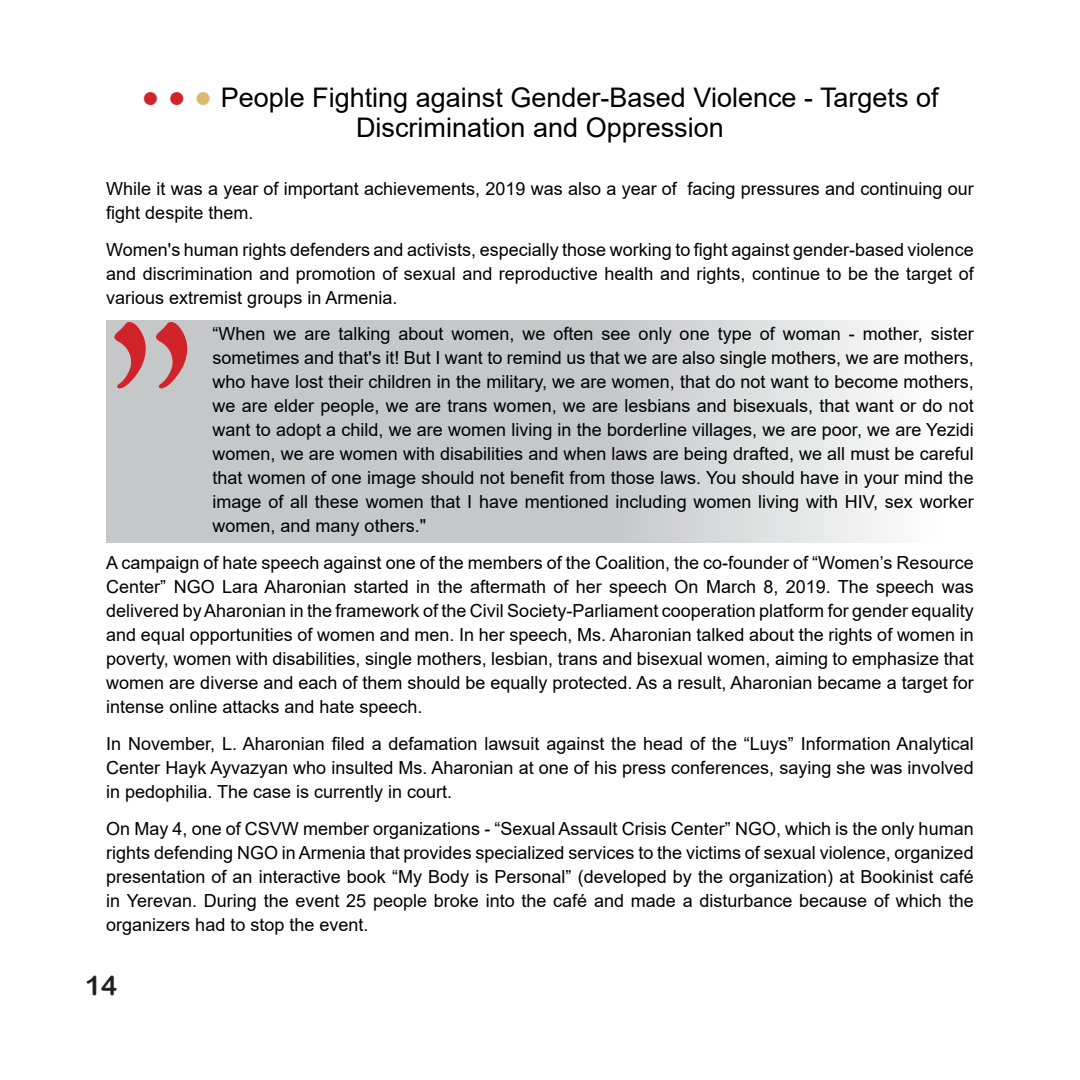
<style>
.page{position:relative;width:1080px;height:1080px;background:#fff}
.page>*{position:absolute;margin:0;border:0;box-sizing:border-box;transform-origin:0 0}
.t1{font:253.5px "Goudy Old Style T";color:#d1232a}
.t2{font:27px/30px "Arial";color:#000;text-align:center}
.t3{font:27px "Arial Rounded MT Bold";color:#231f20}
.t4{font:18px/24px "Arial";color:#000;text-align:justify}
.s1{font-weight:700;font-size:30px;color:#d1232a}
.s2{font-weight:700;font-size:30px;color:#dbb96d}
</style>
<div class="page">
<svg style="left:106px;top:320px;width:779px;height:223px;background:#cecfcf"></svg>
<p class="t2" style="left:141px;top:82px;width:799px"><span class="s1">● ●</span> <span class="s2">●</span> People Fighting against Gender-Based Violence - Targets of<br>Discrimination and Oppression</p>
<p class="t4" style="left:106px;top:176px;width:869px">While it was a year of important achievements, 2019 was also a year of facing pressures and continuing our fight despite them.</p>
<p class="t4" style="left:106px;top:237px;width:869px">Women's human rights defenders and activists, especially those working to fight against gender-based violence and discrimination and promotion of sexual and reproductive health and rights, continue to be the target of various extremist groups in Armenia.</p>
<p class="t4" style="left:213px;top:322px;width:763px">“When we are talking about women, we often see only one type of woman - mother, sister sometimes and that's it! But I want to remind us that we are also single mothers, we are mothers, who have lost their children in the military, we are women, that do not want to become mothers, we are elder people, we are trans women, we are lesbians and bisexuals, that want or do not want to adopt a child, we are women living in the borderline villages, we are poor, we are Yezidi women, we are women with disabilities and when laws are being drafted, we all must be careful that women of one image should not benefit from those laws. You should have in your mind the image of all these women that I have mentioned including women living with HIV, sex worker women, and many others."</p>
<p class="t4" style="left:106px;top:551px;width:869px">A campaign of hate speech against one of the members of the Coalition, the co-founder of “Women’s Resource Center” NGO Lara Aharonian started in the aftermath of her speech On March 8, 2019. The speech was delivered by Aharonian in the framework of the Civil Society-Parliament cooperation platform for gender equality and equal opportunities of women and men. In her speech, Ms. Aharonian talked about the rights of women in poverty, women with disabilities, single mothers, lesbian, trans and bisexual women, aiming to emphasize that women are diverse and each of them should be equally protected. As a result, Aharonian became a target for intense online attacks and hate speech.</p>
<p class="t4" style="left:106px;top:731px;width:869px">In November, L. Aharonian filed a defamation lawsuit against the head of the “Luys” Information Analytical Center Hayk Ayvazyan who insulted Ms. Aharonian at one of his press conferences, saying she was involved in pedophilia. The case is currently in court.</p>
<p class="t4" style="left:106px;top:816px;width:869px">On May 4, one of CSVW member organizations - “Sexual Assault Crisis Center” NGO, which is the only human rights defending NGO in Armenia that provides specialized services to the victims of sexual violence, organized presentation of an interactive book “My Body is Personal” (developed by the organization) at Bookinist café in Yerevan. During the event 25 people broke into the café and made a disturbance because of which the organizers had to stop the event.</p>
<p class="t1" style="left:101px;top:283px;width:104px">”</p>
<p class="t3" style="left:85px;top:969px;width:34px">14</p>
</div>
